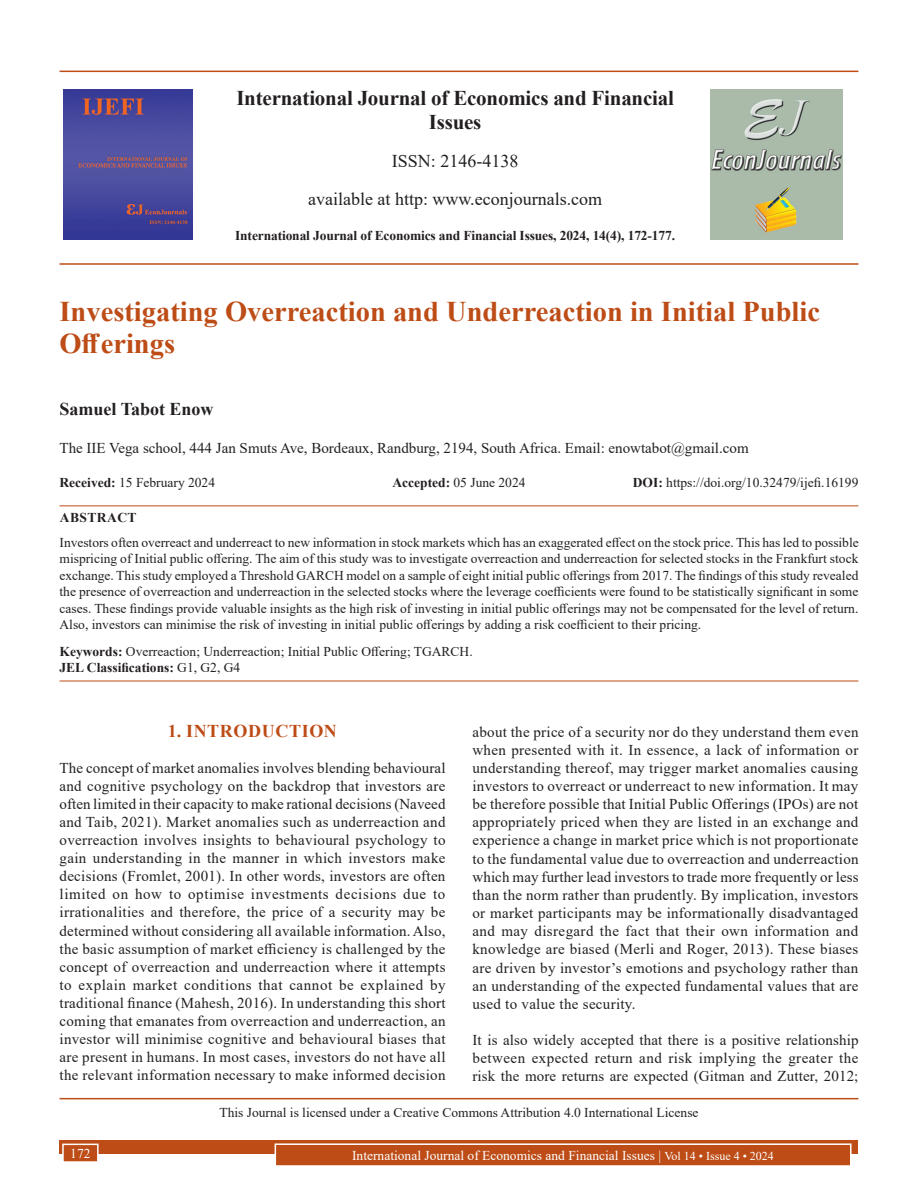
<style>
.page{position:relative;width:918px;height:1188px;background:#fff}
.page>*{position:absolute;margin:0;border:0;box-sizing:border-box;transform-origin:0 0}
.AFF{font:700 28.5px/31.5px "Times New Roman";color:#bd4c16}
.Issue_details{font:700 21px/24px "Times New Roman";letter-spacing:-.01em;color:#231f20;text-align:center}
.Issue_details-2{font:18px "Times New Roman";color:#231f20}
.AFF-2{font:700 18px "Times New Roman";color:#231f20}
.t1{font:700 18px "Times New Roman";letter-spacing:.035em;color:#bd4c16}
.TX{font:15px/18px "Times New Roman";letter-spacing:.02em;color:#231f20;text-align:justify}
.AFF-3{font:15px "Times New Roman";color:#231f20}
.ABS{font:13.5px/16.5px "Times New Roman";color:#231f20;text-align:justify}
.KWD{font:13.5px/16.2px "Times New Roman";color:#231f20}
.His{font:13.5px "Times New Roman";color:#231f20}
.CCA{font:13.5px "Times New Roman";color:#231f20}
.Folio{font:13.5px "Times New Roman";color:#fff}
.Issue_details-3{font:700 13.5px "Times New Roman";letter-spacing:-.01em;color:#231f20}
.ABSH{font:700 13.5px "Times New Roman";letter-spacing:.035em;color:#231f20}
.s1{font-weight:700}
.s2{font-size:12px}
</style>
<div class="page">
<hr style="left:60px;top:71px;width:798px;height:1px;background:#bd4c16">
<hr style="left:60px;top:263px;width:798px;height:2px;background:#bd4c16">
<img style="left:64px;top:89px;width:129px;height:151px">
<img style="left:711px;top:89px;width:132px;height:150px">
<div style="left:60px;top:1140px;width:798px;height:13px;background:#bd4c16"></div>
<div style="left:275px;top:1144px;width:576px;height:22px;background:#bd4c16"></div>
<div style="left:275px;top:1143px;width:577px;height:24px;border:2px solid #fff"></div>
<div style="left:63px;top:1144px;width:35px;height:18px;background:#bd4c16"></div>
<div style="left:62px;top:1144px;width:37px;height:19px;border:2px solid #fff"></div>
<hr style="left:60px;top:505px;width:798px;height:1px;background:#bd4c16">
<hr style="left:60px;top:681px;width:798px;height:1px;background:#bd4c16">
<hr style="left:60px;top:1098px;width:798px;height:1px;background:#bd4c16">
<p class="Issue_details" style="left:236px;top:85px;width:439px">International Journal of Economics and Financial<br>Issues</p>
<p class="Issue_details-2" style="left:392px;top:148px;width:128px">ISSN: 2146-4138</p>
<p class="Issue_details-2" style="left:308px;top:186px;width:296px">available at http: www.econjournals.com</p>
<p class="Issue_details-3" style="left:235px;top:226px;width:442px">International Journal of Economics and Financial Issues, 2024, 14(4), 172-177.</p>
<p class="AFF" style="left:60px;top:295px;width:762px">Investigating Overreaction and Underreaction in Initial Public<br>Offerings</p>
<p class="AFF-2" style="left:60px;top:396px;width:156px">Samuel Tabot Enow</p>
<p class="AFF-3" style="left:60px;top:437px;width:691px">The IIE Vega school, 444 Jan Smuts Ave, Bordeaux, Randburg, 2194, South Africa. Email: enowtabot@gmail.com</p>
<p class="His" style="left:60px;top:473px;width:157px"><span class="s1">Received:</span> 15 February 2024</p>
<p class="His" style="left:392px;top:473px;width:135px"><span class="s1">Accepted:</span> 05 June 2024</p>
<p class="His" style="left:633px;top:473px;width:227px"><span class="s1">DOI:</span> https://doi.org/10.32479/ijefi.16199</p>
<p class="ABSH" style="left:60px;top:507px;width:78px">ABSTRACT</p>
<p class="ABS" style="left:60px;top:534px;width:801px">Investors often overreact and underreact to new information in stock markets which has an exaggerated effect on the stock price. This has led to possible mispricing of Initial public offering. The aim of this study was to investigate overreaction and underreaction for selected stocks in the Frankfurt stock exchange. This study employed a Threshold GARCH model on a sample of eight initial public offerings from 2017. The findings of this study revealed the presence of overreaction and underreaction in the selected stocks where the leverage coefficients were found to be statistically significant in some cases. These findings provide valuable insights as the high risk of investing in initial public offerings may not be compensated for the level of return.<br>Also, investors can minimise the risk of investing in initial public offerings by adding a risk coefficient to their pricing.</p>
<p class="KWD" style="left:60px;top:643px;width:415px"><span class="s1">Keywords:</span> Overreaction; Underreaction; Initial Public Offering; TGARCH.<br><span class="s1">JEL Classifications:</span> G1, G2, G4</p>
<h1 class="t1" style="left:168px;top:718px;width:171px">1. INTRODUCTION</h1>
<p class="TX" style="left:60px;top:759px;width:388px">The concept of market anomalies involves blending behavioural and cognitive psychology on the backdrop that investors are often limited in their capacity to make rational decisions (Naveed and Taib, 2021). Market anomalies such as underreaction and overreaction involves insights to behavioural psychology to gain understanding in the manner in which investors make decisions (Fromlet, 2001). In other words, investors are often limited on how to optimise investments decisions due to irrationalities and therefore, the price of a security may be determined without considering all available information. Also, the basic assumption of market efficiency is challenged by the concept of overreaction and underreaction where it attempts to explain market conditions that cannot be explained by traditional finance (Mahesh, 2016). In understanding this short coming that emanates from overreaction and underreaction, an investor will minimise cognitive and behavioural biases that are present in humans. In most cases, investors do not have all the relevant information necessary to make informed decision</p>
<p class="TX" style="left:473px;top:722px;width:388px">about the price of a security nor do they understand them even when presented with it. In essence, a lack of information or understanding thereof, may trigger market anomalies causing investors to overreact or underreact to new information. It may be therefore possible that Initial Public Offerings (IPOs) are not appropriately priced when they are listed in an exchange and experience a change in market price which is not proportionate to the fundamental value due to overreaction and underreaction which may further lead investors to trade more frequently or less than the norm rather than prudently. By implication, investors or market participants may be informationally disadvantaged and may disregard the fact that their own information and knowledge are biased (Merli and Roger, 2013). These biases are driven by investor’s emotions and psychology rather than an understanding of the expected fundamental values that are used to value the security.</p>
<p class="TX" style="left:473px;top:1030px;width:387px">It is also widely accepted that there is a positive relationship between expected return and risk implying the greater the risk the more returns are expected (Gitman and Zutter, 2012;</p>
<p class="CCA" style="left:219px;top:1103px;width:481px">This Journal is licensed under a Creative Commons Attribution 4.0 International License</p>
<p class="Folio" style="left:70px;top:1144px;width:22px">172</p>
<p class="Folio" style="left:352px;top:1146px;width:423px">International Journal of Economics and Financial Issues | <span class="s2">Vol 14 • Issue 4 • 2024</span></p>
</div>
